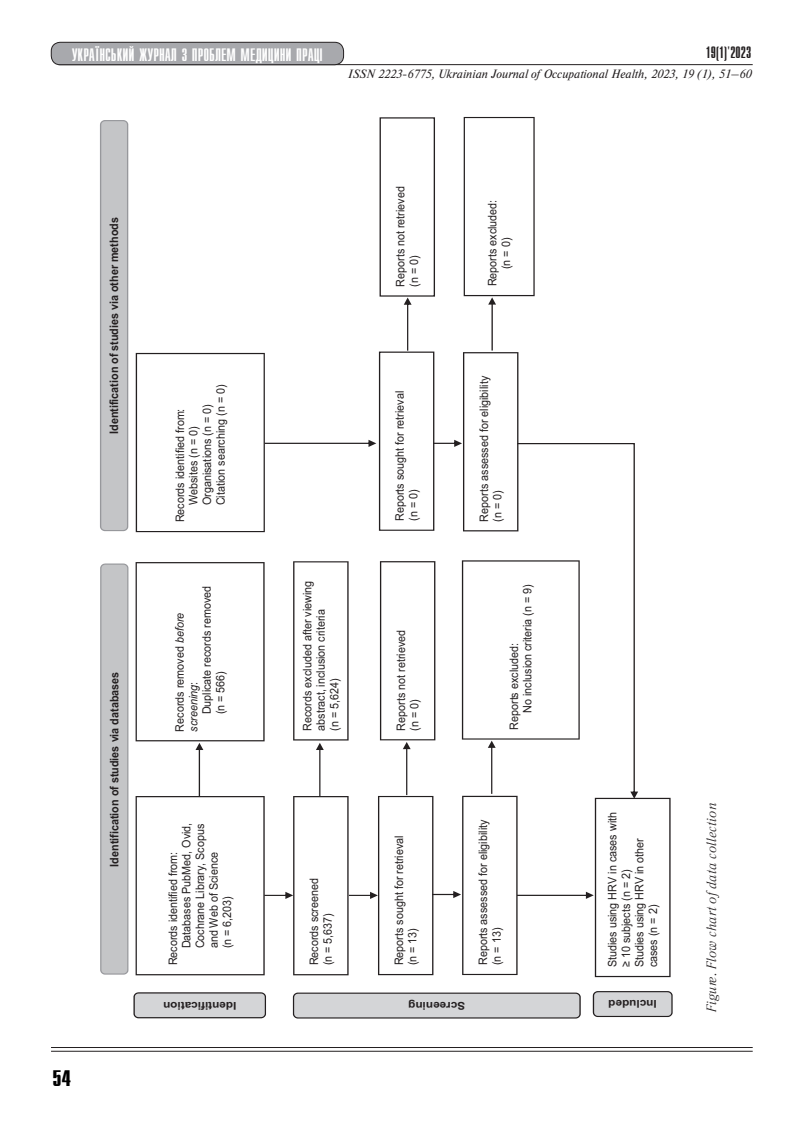
<style>
.page{position:relative;width:808px;height:1127px;background:#fff}
.page>*{position:absolute;margin:0;border:0;box-sizing:border-box;transform-origin:0 0}
.t1{font:22.5px "Compact C Bold Cyrillic";color:#000}
.t2{font:18px "Compact C";color:#fff}
.t3{font:16.5px "Compact C";color:#231f20}
.Pictures{font:italic 13.5px "Literaturnaya C";color:#231f20}
.t4{font:italic 12px "Newton 7 C";color:#231f20}
.t5{font:11.7px/13.5px "Arial";color:#231f20;scale:.92 1}
.t6{font:700 11.7px "Arial";color:#231f20;scale:.92 1}
.t7{font:italic 11.7px "Arial";color:#231f20;scale:.92 1}
.t8{font:700 10.8px "Arial";color:#231f20;scale:1.09 1}
.s1{font-style:italic}
.s2{font-style:normal}
</style>
<div class="page">
<hr style="left:59px;top:64px;width:694px;height:1px;background:#231f20">
<svg style="left:51px;top:1050px;width:702px;height:1px"></svg>
<hr style="left:51px;top:1047px;width:702px;height:1px;background:#231f20">
<hr style="left:51px;top:1051px;width:702px;height:1px;background:#231f20">
<div style="left:51px;top:42px;width:293px;height:23px;background:#a8a9ad;border-radius:9px"></div>
<div style="left:51px;top:42px;width:293px;height:23px;border:1px solid #231f20;border-radius:9px"></div>
<svg style="left:100px;top:563px;width:28px;height:411px;background:#c1c2c4"></svg>
<svg style="left:100px;top:120px;width:28px;height:411px;background:#c0c1c3"></svg>
<svg style="left:133px;top:992px;width:133px;height:26px;background:#c3c4c6"></svg>
<svg style="left:293px;top:992px;width:288px;height:26px;background:#c7c8ca"></svg>
<svg style="left:593px;top:991px;width:80px;height:26px;background:#c0c1c3"></svg>
<svg style="left:535px;top:443px;width:100px;height:117px"></svg>
<svg style="left:136px;top:560px;width:534px;height:417px"></svg>
<svg style="left:136px;top:117px;width:399px;height:415px"></svg>
<h2 class="t2" style="left:72px;top:46px;width:253px">УКРАЇНСЬКИЙ ЖУРНАЛ З ПРОБЛЕМ МЕДИЦИНИ ПРАЦІ</h2>
<h3 class="t3" style="left:706px;top:44px;width:47px">19(1)'2023</h3>
<p class="t4" style="left:347px;top:67px;width:405px">ISSN 2223-6775, Ukrainian Journal of Occupational Health, 2023, 19 (1), 51–60</p>
<p class="t6" style="left:106px;top:434px;width:237px;rotate:-90deg">Identification of studies via other methods</p>
<p class="t6" style="left:106px;top:866px;width:213px;rotate:-90deg">Identification of studies via databases</p>
<h1 class="t1" style="left:53px;top:1067px;width:20px">54</h1>
<p class="t5" style="left:394px;top:287px;width:111px;rotate:-90deg">Reports not retrieved (n = 0)</p>
<p class="t5" style="left:486px;top:269px;width:77px;text-indent:-17px;rotate:-90deg">Reports excluded: (n = 0)</p>
<p class="t5" style="left:173px;top:505px;width:133px;text-indent:-17px;rotate:-90deg">Records identified from:<br>Websites (n = 0)<br>Organisations (n = 0)<br>Citation searching (n = 0)</p>
<p class="t5" style="left:477px;top:521px;width:160px;rotate:-90deg">Reports assessed for eligibility (n = 0)</p>
<p class="t5" style="left:393px;top:521px;width:143px;rotate:-90deg">Reports sought for retrieval (n = 0)</p>
<p class="t5" style="left:200px;top:714px;width:142px;rotate:-90deg">Duplicate records removed</p>
<p class="t5" style="left:173px;top:731px;width:131px;rotate:-90deg">Records removed <span class="s1">before</span></p>
<p class="t5" style="left:214px;top:714px;width:49px;rotate:-90deg">(n = 566)</p>
<p class="t7" style="left:186px;top:731px;width:55px;rotate:-90deg">screening<span class="s2">:</span></p>
<p class="t5" style="left:166px;top:948px;width:138px;text-indent:-17px;rotate:-90deg">Records identified from:<br>Databases PubMed, Ovid,<br>Cochrane Library, Scopus and Web of Science<br>(n = 6,203)</p>
<p class="t5" style="left:301px;top:731px;width:164px;rotate:-90deg">Records excluded after viewing abstract, inclusion criteria<br>(n = 5,624)</p>
<p class="t5" style="left:307px;top:965px;width:97px;rotate:-90deg">Records screened (n = 5,637)</p>
<p class="t5" style="left:394px;top:730px;width:111px;rotate:-90deg">Reports not retrieved (n = 0)</p>
<p class="t5" style="left:392px;top:965px;width:143px;rotate:-90deg">Reports sought for retrieval (n = 13)</p>
<p class="t5" style="left:507px;top:713px;width:141px;text-indent:-17px;rotate:-90deg">Reports excluded:<br>No inclusion criteria (n = 9)</p>
<p class="t5" style="left:476px;top:965px;width:160px;rotate:-90deg">Reports assessed for eligibility (n = 13)</p>
<p class="t5" style="left:606px;top:967px;width:170px;rotate:-90deg">Studies using HRV in cases with ≥ 10 subjects (n = 2)<br>Studies using HRV in other cases (n = 2)</p>
<p class="t8" style="left:236px;top:1013px;width:69px;rotate:-180deg">Identification</p>
<p class="t8" style="left:465px;top:1013px;width:54px;rotate:-180deg">Screening</p>
<p class="t8" style="left:657px;top:1011px;width:46px;rotate:-180deg">Included</p>
<p class="Pictures" style="left:704px;top:1012px;width:211px;rotate:-90deg">Figure. Flow chart ofdata collection</p>
</div>
